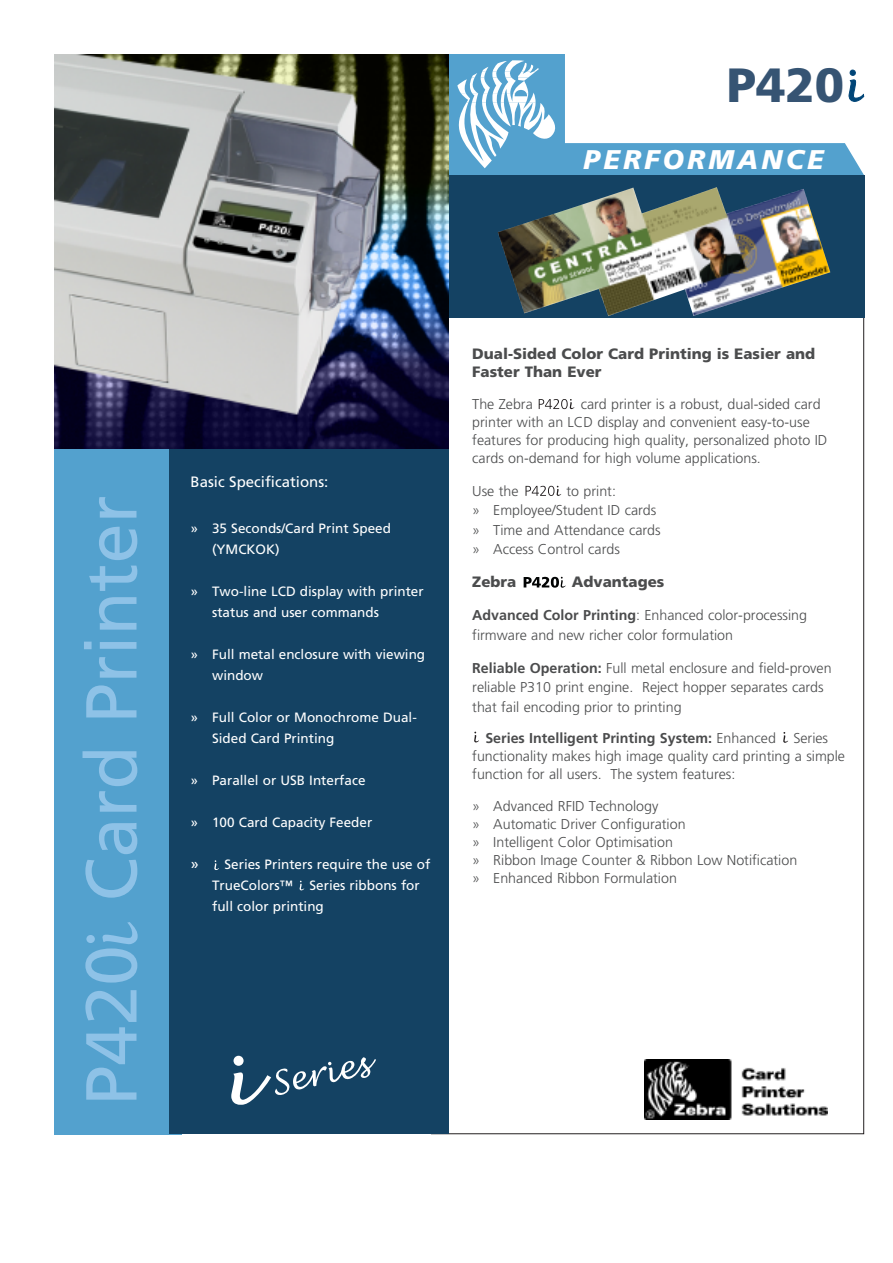
<style>
.page{position:relative;width:893px;height:1263px;background:#fff}
.page>*{position:absolute;margin:0;border:0;box-sizing:border-box;transform-origin:0 0}
.t1{font:72px "Frutiger";color:#8ec2e7}
.t2{font:900 48px "Frutiger";color:#365473}
.t3{font:italic 900 27px "Frutiger";letter-spacing:.12em;color:#fff}
.t4{font:900 15px/18px "Frutiger";color:#4b4c4d}
.t5{font:15px "Frutiger";color:#fff}
.t6{font:300 14.25px/18px "Frutiger";color:#4b4c4d}
.t7{font:13.5px/21px "Frutiger";color:#fff}
.s1{font-size:15px}
.s2{font-weight:700}
</style>
<div class="page">
<svg style="left:448px;top:54px;width:416px;height:121px"></svg>
<div style="left:54px;top:420px;width:127px;height:714px;background:#53a1ce"></div>
<div style="left:431px;top:175px;width:433px;height:142px;background:#144263"></div>
<div style="left:169px;top:435px;width:279px;height:699px;background:#144263"></div>
<img style="left:54px;top:54px;width:394px;height:394px">
<svg style="left:451px;top:60px;width:108px;height:108px"></svg>
<svg style="left:848px;top:69px;width:17px;height:34px"></svg>
<img style="left:498px;top:187px;width:332px;height:129px">
<svg style="left:231px;top:1057px;width:145px;height:47px"></svg>
<img style="left:644px;top:1059px;width:183px;height:61px">
<svg style="left:214px;top:860px;width:5px;height:10px"></svg>
<svg style="left:299px;top:880px;width:5px;height:10px"></svg>
<svg style="left:539px;top:399px;width:35px;height:10px"></svg>
<svg style="left:525px;top:486px;width:36px;height:10px"></svg>
<svg style="left:524px;top:577px;width:42px;height:11px"></svg>
<svg style="left:474px;top:732px;width:5px;height:11px"></svg>
<svg style="left:783px;top:732px;width:5px;height:11px"></svg>
<svg style="left:102px;top:922px;width:35px;height:22px"></svg>
<div style="left:86px;top:935px;width:9px;height:8px;background:#8fc3e9;border-radius:50%"></div>
<h2 class="t2" style="left:727px;top:66px;width:119px">P420</h2>
<h3 class="t3" style="left:584px;top:148px;width:242px">PERFORMANCE</h3>
<h1 class="t1" style="left:82px;top:1106px;width:612px;rotate:-90deg">P420 Card Printer</h1>
<p class="t5" style="left:190px;top:475px;width:139px">Basic Specifications:</p>
<p class="t7" style="left:212px;top:519px;width:180px;text-indent:-22px">» 35 Seconds/Card Print Speed (YMCKOK)</p>
<p class="t7" style="left:212px;top:582px;width:213px;text-indent:-22px">» Two-line LCD display with printer status and user commands</p>
<p class="t7" style="left:212px;top:645px;width:215px;text-indent:-22px">» Full metal enclosure with viewing window</p>
<p class="t7" style="left:212px;top:708px;width:206px;text-indent:-22px">» Full Color or Monochrome Dual-<br>Sided Card Printing</p>
<p class="t7" style="left:190px;top:771px;width:177px">» Parallel or USB Interface</p>
<p class="t7" style="left:190px;top:813px;width:183px">» 100 Card Capacity Feeder</p>
<p class="t7" style="left:212px;top:855px;width:220px;text-indent:-22px"><span class="s1">»</span> Series Printers require the use of<br>TrueColors™ Series ribbons for full color printing</p>
<p class="t4" style="left:472px;top:346px;width:344px">Dual-Sided Color Card Printing is Easier and<br>Faster Than Ever</p>
<p class="t6" style="left:472px;top:396px;width:62px">The Zebra</p>
<p class="t6" style="left:472px;top:396px;width:357px;text-indent:108px">card printer is a robust, dual-sided card printer with an LCD display and convenient easy-to-use features for producing high quality, personalized photo ID cards on-demand for high volume applications.</p>
<p class="t6" style="left:472px;top:483px;width:48px">Use the</p>
<p class="t6" style="left:472px;top:482px;width:190px;line-height:19.5px;text-indent:94px">to print:<br>» Employee/Student ID cards » Time and Attendance cards » Access Control cards</p>
<p class="t4" style="left:472px;top:574px;width:46px">Zebra</p>
<p class="t4" style="left:572px;top:574px;width:94px">Advantages</p>
<p class="t6" style="left:472px;top:606px;width:336px;line-height:19.5px"><span class="s2">Advanced Color Printing</span>: Enhanced color-processing firmware and new richer color formulation</p>
<p class="t6" style="left:472px;top:659px;width:361px;line-height:19.5px"><span class="s2">Reliable Operation:</span> Full metal enclosure and field-proven reliable P310 print engine. Reject hopper separates cards that fail encoding prior to printing</p>
<p class="t6" style="left:472px;top:730px;width:374px;text-indent:13px"><span class="s2">Series Intelligent Printing System:</span> Enhanced Series functionality makes high image quality card printing a simple function for all users. The system features:</p>
<p class="t6" style="left:472px;top:798px;width:327px">» Advanced RFID Technology<br>» Automatic Driver Configuration<br>» Intelligent Color Optimisation<br>» Ribbon Image Counter &amp; Ribbon Low Notification » Enhanced Ribbon Formulation</p>
</div>
